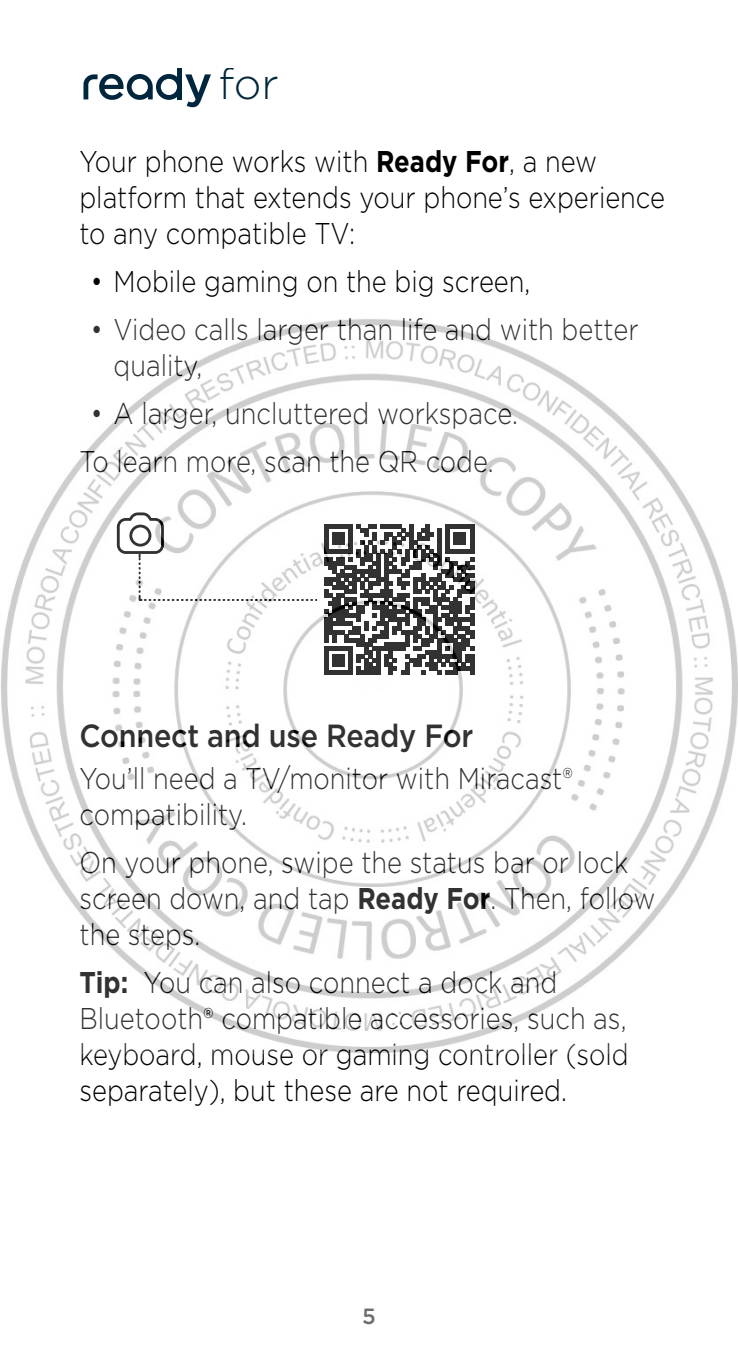
<style>
.page{position:relative;width:738px;height:1372px;background:#fff}
.page>*{position:absolute;margin:0;border:0;box-sizing:border-box;transform-origin:0 0}
.t1{font:300 43.2px "Gotham";color:#00263e}
.t2{font:500 32px "Gotham";letter-spacing:-.01em;color:#000;scale:.9 1}
.t3{font:300 30px/36px "Gotham";color:#000;scale:.85 1}
.t4{font:500 22px "Gotham";color:#6d6e71}
.s1{font-weight:700}
</style>
<div class="page">
<div style="left:177px;top:68px;width:5px;height:31px;background:#00263e"></div>
<svg style="left:83px;top:74px;width:128px;height:33px"></svg>
<img style="left:1px;top:319px;width:736px;height:734px">
<h1 class="t1" style="left:218px;top:57px;width:62px">for</h1>
<p class="t3" style="left:79px;top:143px;width:690px">Your phone works with <span class="s1">Ready For</span>, a new platform that extends your phone’s experience to any compatible TV:</p>
<p class="t3" style="left:91px;top:263px;width:518px">• Mobile gaming on the big screen,</p>
<p class="t3" style="left:113px;top:311px;width:618px;text-indent:-23px">• Video calls larger than life and with better quality,</p>
<p class="t3" style="left:79px;top:389px;width:517px;line-height:48px;text-indent:11px">• A larger, uncluttered workspace.<br>To learn more, scan the QR code.</p>
<p class="t2" style="left:79px;top:715px;width:439px">Connect and use Ready For</p>
<p class="t3" style="left:79px;top:760px;width:581px">You’ll need a TV/monitor with Miracast® compatibility.</p>
<p class="t3" style="left:79px;top:844px;width:678px">On your phone, swipe the status bar or lock screen down, and tap <span class="s1">Ready For</span>. Then, follow the steps.</p>
<p class="t3" style="left:79px;top:964px;width:647px"><span class="s1">Tip:</span> You can also connect a dock and Bluetooth® compatible accessories, such as, keyboard, mouse or gaming controller (sold separately), but these are not required.</p>
<p class="t4" style="left:362px;top:1302px;width:15px">5</p>
</div>
